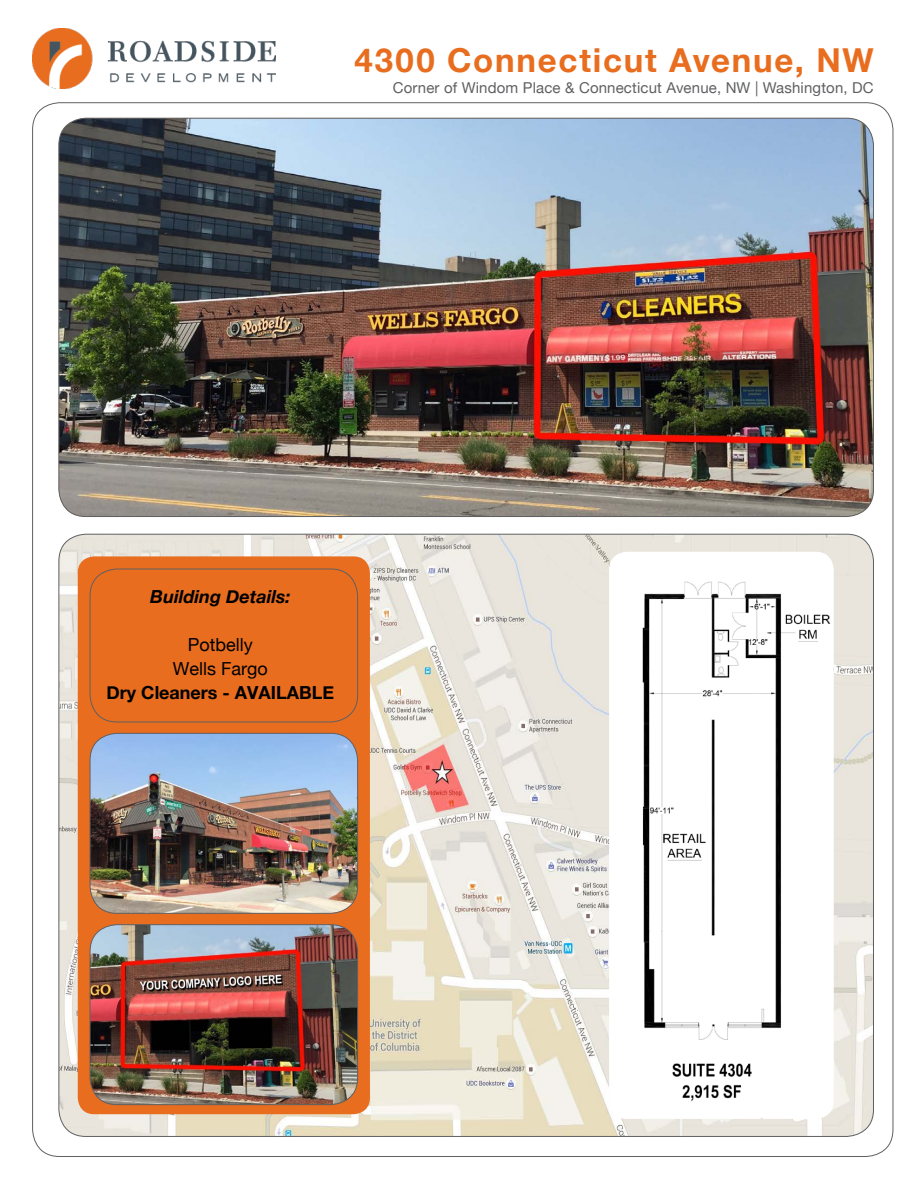
<style>
.page{position:relative;width:918px;height:1188px;background:#fff}
.page>*{position:absolute;margin:0;border:0;box-sizing:border-box;transform-origin:0 0}
.t1{font:700 33px "Helvetica Neue";letter-spacing:.055em;color:#e86d1f}
.t2{font:700 18px "Helvetica Neue";color:#000}
.t3{font:18px/24px "Helvetica Neue";color:#000;text-align:center}
.t4{font:italic 700 18px "Helvetica Neue";color:#000}
.t5{font:15px "Helvetica Neue";letter-spacing:.01em;color:#5f6062}
</style>
<div class="page">
<img style="left:59px;top:534px;width:814px;height:602px">
<img style="left:32px;top:29px;width:243px;height:60px">
<img style="left:59px;top:118px;width:814px;height:399px">
<img style="left:609px;top:552px;width:225px;height:567px">
<div style="left:78px;top:556px;width:292px;height:558px;background:#e86d1f;border-radius:16px"></div>
<div style="left:90px;top:569px;width:268px;height:153px;border:1px solid #5f6062;border-radius:27px"></div>
<img style="left:90px;top:733px;width:268px;height:180px">
<div style="left:90px;top:733px;width:268px;height:181px;border:1px solid #5f6062;border-radius:27px"></div>
<img style="left:90px;top:925px;width:268px;height:180px">
<div style="left:90px;top:924px;width:268px;height:181px;border:1px solid #5f6062;border-radius:27px"></div>
<h1 class="t1" style="left:354px;top:34px;width:521px">4300 Connecticut Avenue, NW</h1>
<p class="t5" style="left:393px;top:77px;width:482px">Corner of Windom Place &amp; Connecticut Avenue, NW | Washington, DC</p>
<p class="t4" style="left:150px;top:582px;width:142px">Building Details:</p>
<p class="t3" style="left:173px;top:634px;width:96px">Potbelly<br>Wells Fargo</p>
<p class="t2" style="left:107px;top:678px;width:229px">Dry Cleaners - AVAILABLE</p>
</div>
